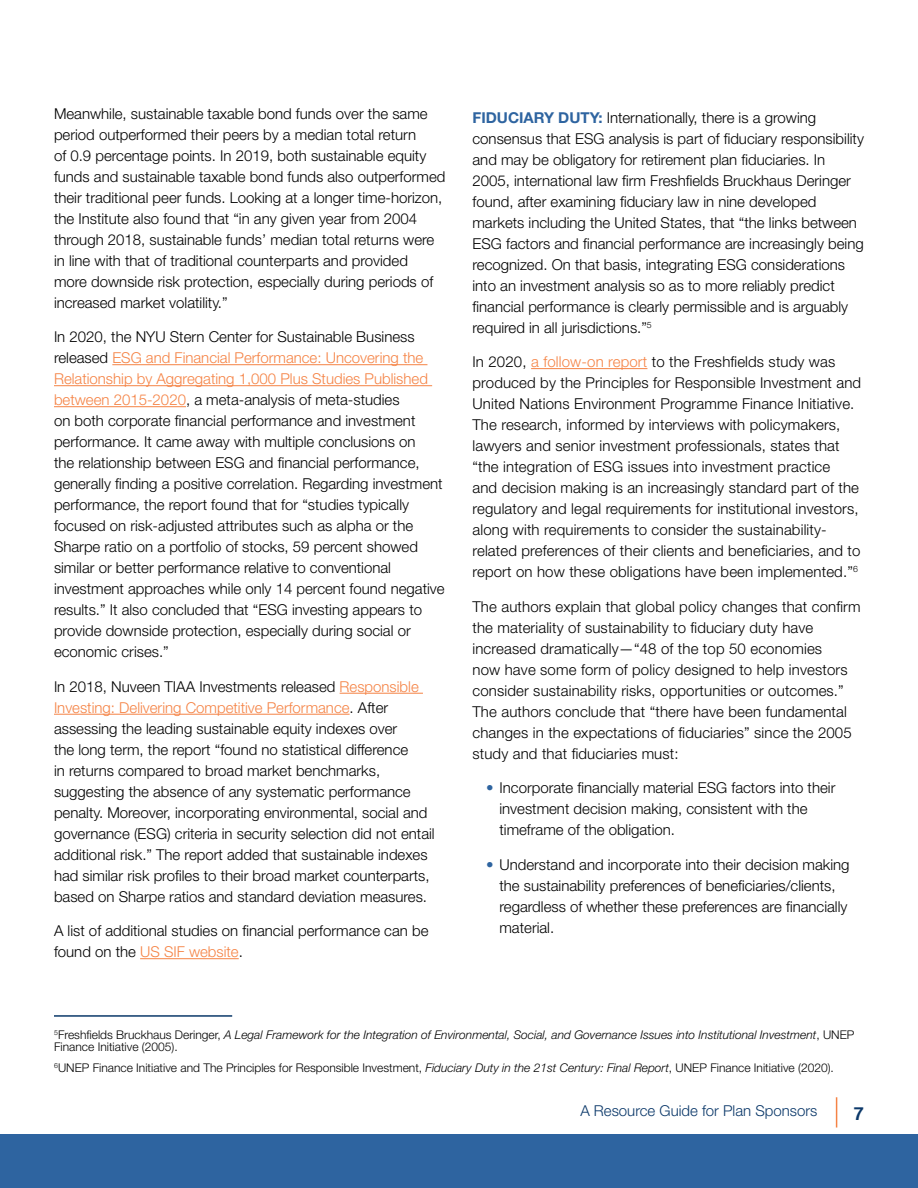
<style>
.page{position:relative;width:918px;height:1188px;background:#fff}
.page>*{position:absolute;margin:0;border:0;box-sizing:border-box;transform-origin:0 0}
.t1{font:700 18px "Helvetica";color:#0b3869}
.t2{font:300 15px/21px "Helvetica Neue LT Std";color:#000}
.t3{font:300 15px "Helvetica Neue LT Std";color:#0b3869}
.t4{font:italic 300 12px/12px "Helvetica Neue LT Std";color:#000}
.t5{font:300 12px "Helvetica Neue LT Std";color:#000}
.s1{color:#f58345}
.s2{font-family:"Helvetica Neue";font-weight:700;color:#2e64a0}
.s3{color:#2e64a0}
.s4{font-style:normal}
.s5{font-style:italic}
</style>
<div class="page">
<hr style="left:836px;top:1097px;width:1px;height:31px;background:#f58345">
<div style="left:0;top:1134px;width:918px;height:54px;background:#2e64a0"></div>
<hr style="left:112px;top:364px;width:315px;height:1px;background:#f58345">
<hr style="left:54px;top:385px;width:378px;height:1px;background:#f58345">
<hr style="left:54px;top:406px;width:132px;height:1px;background:#f58345">
<hr style="left:340px;top:693px;width:83px;height:1px;background:#f58345">
<hr style="left:54px;top:714px;width:296px;height:1px;background:#f58345">
<hr style="left:140px;top:958px;width:99px;height:1px;background:#f58345">
<hr style="left:531px;top:368px;width:116px;height:1px;background:#f58345">
<hr style="left:54px;top:1015px;width:178px;height:2px;background:#0b3869">
<p class="t2" style="left:54px;top:103px;width:393px">Meanwhile, sustainable taxable bond funds over the same period outperformed their peers by a median total return<br>of 0.9 percentage points. In 2019, both sustainable equity funds and sustainable taxable bond funds also outperformed their traditional peer funds. Looking at a longer time-horizon, the Institute also found that “in any given year from 2004 through 2018, sustainable funds’ median total returns were in line with that of traditional counterparts and provided<br>more downside risk protection, especially during periods of increased market volatility.”</p>
<p class="t2" style="left:54px;top:326px;width:392px">In 2020, the NYU Stern Center for Sustainable Business released <span class="s1">ESG and Financial Performance: Uncovering the Relationship by Aggregating 1,000 Plus Studies Published between 2015-2020</span>, a meta-analysis of meta-studies<br>on both corporate financial performance and investment performance. It came away with multiple conclusions on<br>the relationship between ESG and financial performance, generally finding a positive correlation. Regarding investment performance, the report found that for “studies typically focused on risk-adjusted attributes such as alpha or the Sharpe ratio on a portfolio of stocks, 59 percent showed similar or better performance relative to conventional investment approaches while only 14 percent found negative results.” It also concluded that “ESG investing appears to provide downside protection, especially during social or economic crises.”</p>
<p class="t2" style="left:54px;top:676px;width:382px">In 2018, Nuveen TIAA Investments released <span class="s1">Responsible Investing: Delivering Competitive Performance</span>. After assessing the leading sustainable equity indexes over<br>the long term, the report “found no statistical difference<br>in returns compared to broad market benchmarks, suggesting the absence of any systematic performance penalty. Moreover, incorporating environmental, social and governance (ESG) criteria in security selection did not entail additional risk.” The report added that sustainable indexes had similar risk profiles to their broad market counterparts, based on Sharpe ratios and standard deviation measures.</p>
<p class="t2" style="left:54px;top:920px;width:376px">A list of additional studies on financial performance can be found on the <span class="s1">US SIF website</span>.</p>
<p class="t2" style="left:472px;top:106px;width:393px"><span class="s2">FIDUCIARY DUTY:</span> Internationally, there is a growing consensus that ESG analysis is part of fiduciary responsibility and may be obligatory for retirement plan fiduciaries. In 2005, international law firm Freshfields Bruckhaus Deringer found, after examining fiduciary law in nine developed markets including the United States, that “the links between ESG factors and financial performance are increasingly being recognized. On that basis, integrating ESG considerations into an investment analysis so as to more reliably predict financial performance is clearly permissible and is arguably required in all jurisdictions.”<sup>5</sup></p>
<p class="t2" style="left:472px;top:351px;width:390px">In 2020, <span class="s1">a follow-on report</span> to the Freshfields study was produced by the Principles for Responsible Investment and United Nations Environment Programme Finance Initiative.<br>The research, informed by interviews with policymakers, lawyers and senior investment professionals, states that “the integration of ESG issues into investment practice<br>and decision making is an increasingly standard part of the regulatory and legal requirements for institutional investors, along with requirements to consider the sustainability&shy;related preferences of their clients and beneficiaries, and to report on how these obligations have been implemented.”<sup>6</sup></p>
<p class="t2" style="left:472px;top:595px;width:390px">The authors explain that global policy changes that confirm the materiality of sustainability to fiduciary duty have increased dramatically—“48 of the top 50 economies<br>now have some form of policy designed to help investors consider sustainability risks, opportunities or outcomes.” The authors conclude that “there have been fundamental changes in the expectations of fiduciaries” since the 2005 study and that fiduciaries must:</p>
<p class="t2" style="left:500px;top:777px;width:337px;text-indent:-14px"><span class="s3">•</span> Incorporate financially material ESG factors into their investment decision making, consistent with the timeframe of the obligation.</p>
<p class="t2" style="left:500px;top:853px;width:352px;text-indent:-14px"><span class="s3">•</span> Understand and incorporate into their decision making the sustainability preferences of beneficiaries/clients, regardless of whether these preferences are financially material.</p>
<p class="t4" style="left:54px;top:1028px;width:802px"><sup>5</sup><span class="s4">Freshfields Bruckhaus Deringer,</span> A Legal Framework for the Integration of Environmental, Social, and Governance Issues into Institutional Investment<span class="s4">, UNEP<br>Finance Initiative (2005).</span></p>
<p class="t5" style="left:54px;top:1060px;width:781px"><sup>6</sup>UNEP Finance Initiative and The Principles for Responsible Investment, <span class="s5">Fiduciary Duty in the 21st Century: Final Report</span>, UNEP Finance Initiative (2020).</p>
<p class="t3" style="left:580px;top:1102px;width:239px">A Resource Guide for Plan Sponsors</p>
<p class="t1" style="left:854px;top:1099px;width:12px">7</p>
</div>
